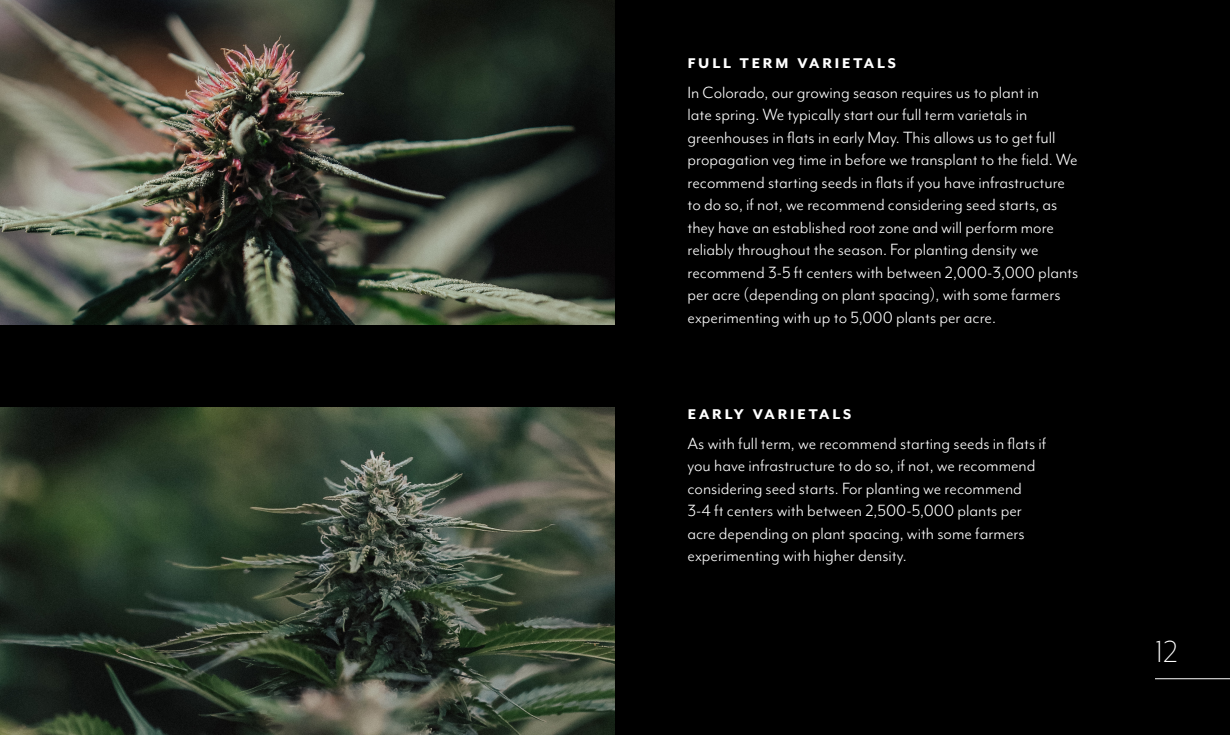
<style>
.page{position:relative;width:1230px;height:735px;background:#000}
.page>*{position:absolute;margin:0;border:0;box-sizing:border-box;transform-origin:0 0}
.t1{font:300 35px "Mr Eaves Mod OT";color:#fff}
.Paragraph_Style_1{font:700 22.5px "Mr Eaves Mod OT";letter-spacing:.1em;color:#fff}
.t2{font:18.75px/22.5px "Mr Eaves Mod OT";color:#fff}
</style>
<div class="page">
<hr style="left:1155px;top:678px;width:75px;height:1px;background:#fff">
<img style="left:0;top:408px;width:615px;height:327px">
<img style="left:0;top:0;width:615px;height:325px">
<p class="Paragraph_Style_1" style="left:688px;top:49px;width:210px">full term varietals</p>
<p class="t2" style="left:688px;top:81px;width:392px">In Colorado, our growing season requires us to plant in<br>late spring. We typically start our full term varietals in greenhouses in flats in early May. This allows us to get full propagation veg time in before we transplant to the field. We recommend starting seeds in flats if you have infrastructure to do so, if not, we recommend considering seed starts, as they have an established root zone and will perform more reliably throughout the season. For planting density we recommend 3-5 ft centers with between 2,000-3,000 plants per acre (depending on plant spacing), with some farmers experimenting with up to 5,000 plants per acre.</p>
<p class="Paragraph_Style_1" style="left:688px;top:400px;width:166px">early varietals</p>
<p class="t2" style="left:688px;top:432px;width:360px">As with full term, we recommend starting seeds in flats if you have infrastructure to do so, if not, we recommend considering seed starts. For planting we recommend 3-4 ft centers with between 2,500-5,000 plants per acre depending on plant spacing, with some farmers experimenting with higher density.</p>
<p class="t1" style="left:1155px;top:632px;width:25px">12</p>
</div>
